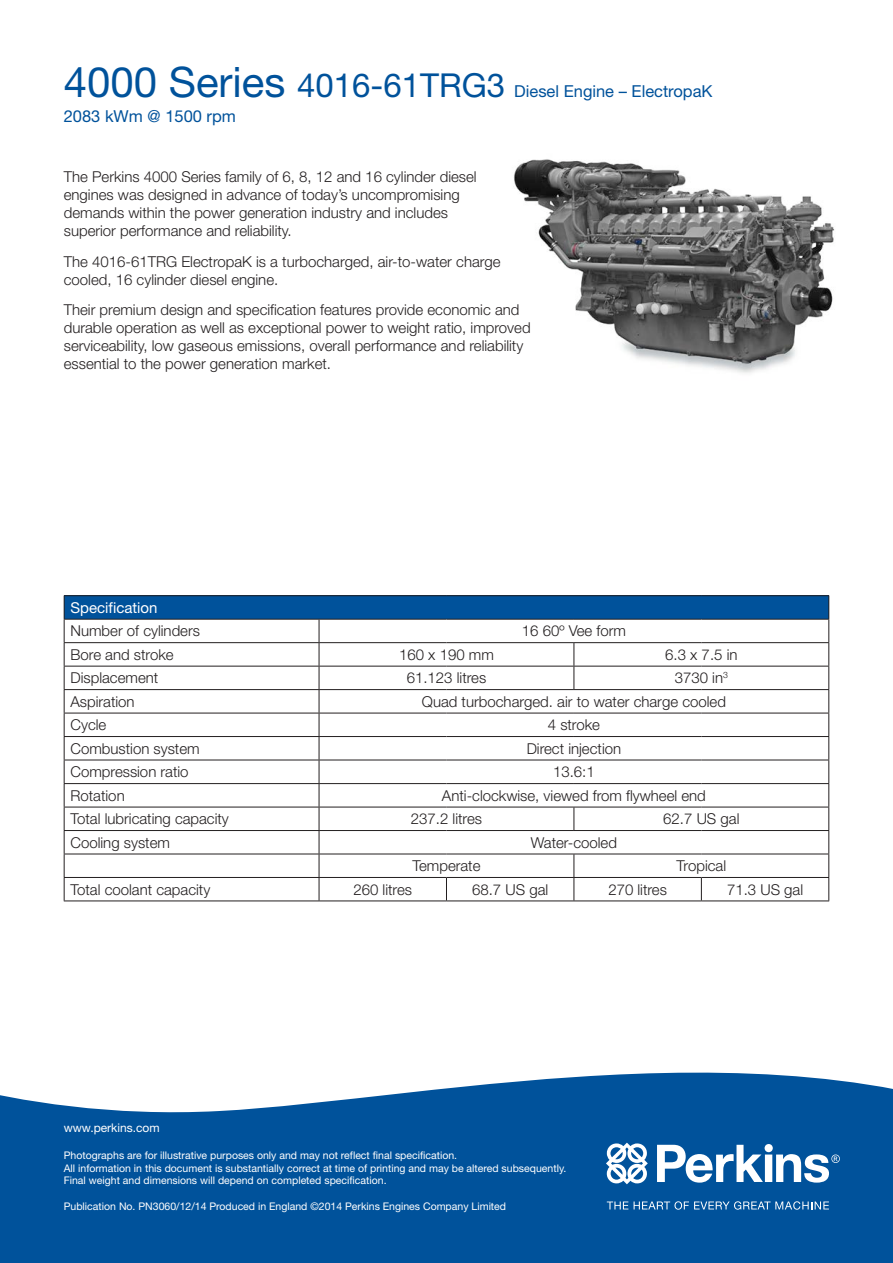
<style>
.page{position:relative;width:893px;height:1263px;background:#fff}
.page>*{position:absolute;margin:0;border:0;box-sizing:border-box;transform-origin:0 0}
.t1{font:16.5px/24.8px "Helvetica Neue";color:#00529b}
.Overview_Text{font:300 15px/18px "Helvetica Neue";color:#231f20}
.Table_-_Text_Centred{font:300 15px "Helvetica Neue";color:#231f20}
.Table_-_Text_Left__1{font:300 15px "Helvetica Neue";color:#231f20}
.Table_-_Headings_Lef{font:15px "Helvetica Neue";color:#fff}
.t2{font:12px "Helvetica Neue";color:#fff}
.t3{font:10.5px/12.6px "Helvetica Neue";color:#fff}
.s1{font-size:42px}
.s2{font-size:33px}
</style>
<div class="page">
<svg style="left:0;top:1072px;width:893px;height:191px;fill:#00529b"></svg>
<svg style="left:607px;top:1201px;width:21px;height:8px"></svg>
<svg style="left:634px;top:1201px;width:195px;height:9px"></svg>
<svg style="left:606px;top:1143px;width:42px;height:41px"></svg>
<svg style="left:657px;top:1144px;width:183px;height:38px"></svg>
<img style="left:514px;top:159px;width:321px;height:214px">
<div style="left:64px;top:596px;width:765px;height:23px;background:#00529b"></div>
<svg style="left:65px;top:620px;width:763px;height:280px"></svg>
<hr style="left:319px;top:666px;width:127px;height:1px;background:#231f20">
<hr style="left:446px;top:666px;width:128px;height:1px;background:#231f20">
<hr style="left:574px;top:666px;width:127px;height:1px;background:#231f20">
<svg style="left:574px;top:643px;width:1px;height:46px"></svg>
<hr style="left:701px;top:666px;width:128px;height:1px;background:#231f20">
<hr style="left:64px;top:689px;width:255px;height:1px;background:#231f20">
<hr style="left:319px;top:689px;width:127px;height:1px;background:#231f20">
<hr style="left:446px;top:689px;width:128px;height:1px;background:#231f20">
<hr style="left:574px;top:689px;width:127px;height:1px;background:#231f20">
<hr style="left:701px;top:689px;width:128px;height:1px;background:#231f20">
<hr style="left:64px;top:713px;width:255px;height:1px;background:#231f20">
<hr style="left:319px;top:713px;width:127px;height:1px;background:#231f20">
<hr style="left:446px;top:713px;width:128px;height:1px;background:#231f20">
<hr style="left:574px;top:713px;width:127px;height:1px;background:#231f20">
<hr style="left:701px;top:713px;width:128px;height:1px;background:#231f20">
<hr style="left:64px;top:736px;width:255px;height:1px;background:#231f20">
<hr style="left:319px;top:736px;width:127px;height:1px;background:#231f20">
<hr style="left:446px;top:736px;width:128px;height:1px;background:#231f20">
<hr style="left:574px;top:736px;width:127px;height:1px;background:#231f20">
<hr style="left:701px;top:736px;width:128px;height:1px;background:#231f20">
<hr style="left:64px;top:760px;width:255px;height:1px;background:#231f20">
<hr style="left:319px;top:760px;width:127px;height:1px;background:#231f20">
<hr style="left:446px;top:760px;width:128px;height:1px;background:#231f20">
<hr style="left:574px;top:760px;width:127px;height:1px;background:#231f20">
<hr style="left:701px;top:760px;width:128px;height:1px;background:#231f20">
<hr style="left:64px;top:783px;width:255px;height:1px;background:#231f20">
<hr style="left:319px;top:783px;width:127px;height:1px;background:#231f20">
<hr style="left:446px;top:783px;width:128px;height:1px;background:#231f20">
<hr style="left:574px;top:783px;width:127px;height:1px;background:#231f20">
<hr style="left:701px;top:783px;width:128px;height:1px;background:#231f20">
<hr style="left:64px;top:807px;width:255px;height:1px;background:#231f20">
<hr style="left:319px;top:807px;width:127px;height:1px;background:#231f20">
<hr style="left:446px;top:807px;width:128px;height:1px;background:#231f20">
<hr style="left:574px;top:807px;width:127px;height:1px;background:#231f20">
<svg style="left:574px;top:807px;width:1px;height:23px"></svg>
<hr style="left:701px;top:807px;width:128px;height:1px;background:#231f20">
<hr style="left:64px;top:830px;width:255px;height:1px;background:#231f20">
<hr style="left:319px;top:830px;width:127px;height:1px;background:#231f20">
<hr style="left:446px;top:830px;width:128px;height:1px;background:#231f20">
<hr style="left:574px;top:830px;width:127px;height:1px;background:#231f20">
<hr style="left:701px;top:830px;width:128px;height:1px;background:#231f20">
<svg style="left:446px;top:878px;width:1px;height:22px"></svg>
<hr style="left:64px;top:642px;width:255px;height:1px;background:#231f20">
<hr style="left:64px;top:666px;width:255px;height:1px;background:#231f20">
<hr style="left:64px;top:854px;width:255px;height:1px;background:#231f20">
<svg style="left:701px;top:878px;width:1px;height:22px"></svg>
<hr style="left:64px;top:595px;width:255px;height:1px;background:#231f20">
<hr style="left:319px;top:595px;width:127px;height:1px;background:#231f20">
<hr style="left:446px;top:595px;width:128px;height:1px;background:#231f20">
<hr style="left:574px;top:595px;width:127px;height:1px;background:#231f20">
<hr style="left:701px;top:595px;width:128px;height:1px;background:#231f20">
<hr style="left:64px;top:619px;width:255px;height:1px;background:#231f20">
<hr style="left:319px;top:619px;width:127px;height:1px;background:#231f20">
<hr style="left:446px;top:619px;width:128px;height:1px;background:#231f20">
<hr style="left:574px;top:619px;width:127px;height:1px;background:#231f20">
<hr style="left:701px;top:619px;width:128px;height:1px;background:#231f20">
<hr style="left:319px;top:642px;width:127px;height:1px;background:#231f20">
<hr style="left:446px;top:642px;width:128px;height:1px;background:#231f20">
<hr style="left:574px;top:642px;width:127px;height:1px;background:#231f20">
<hr style="left:701px;top:642px;width:128px;height:1px;background:#231f20">
<hr style="left:64px;top:877px;width:255px;height:1px;background:#231f20">
<svg style="left:64px;top:596px;width:1px;height:304px"></svg>
<hr style="left:64px;top:900px;width:255px;height:1px;background:#231f20">
<svg style="left:574px;top:855px;width:1px;height:45px"></svg>
<hr style="left:319px;top:877px;width:127px;height:1px;background:#231f20">
<hr style="left:446px;top:877px;width:128px;height:1px;background:#231f20">
<hr style="left:574px;top:877px;width:127px;height:1px;background:#231f20">
<hr style="left:701px;top:877px;width:128px;height:1px;background:#231f20">
<hr style="left:319px;top:900px;width:127px;height:1px;background:#231f20">
<hr style="left:446px;top:900px;width:128px;height:1px;background:#231f20">
<hr style="left:574px;top:900px;width:127px;height:1px;background:#231f20">
<hr style="left:701px;top:900px;width:128px;height:1px;background:#231f20">
<hr style="left:319px;top:854px;width:127px;height:1px;background:#231f20">
<svg style="left:319px;top:619px;width:1px;height:281px"></svg>
<hr style="left:446px;top:854px;width:128px;height:1px;background:#231f20">
<hr style="left:574px;top:854px;width:127px;height:1px;background:#231f20">
<hr style="left:701px;top:854px;width:128px;height:1px;background:#231f20">
<svg style="left:828px;top:596px;width:1px;height:304px"></svg>
<p class="t1" style="left:64px;top:78px;width:650px"><span class="s1">4000 Series</span> <span class="s2">4016-61TRG3</span> Diesel Engine – ElectropaK<br>2083 kWm @ 1500 rpm</p>
<p class="Overview_Text" style="left:64px;top:167px;width:414px">The Perkins 4000 Series family of 6, 8, 12 and 16 cylinder diesel engines was designed in advance of today’s uncompromising demands within the power generation industry and includes superior performance and reliability.</p>
<p class="Overview_Text" style="left:64px;top:252px;width:438px">The 4016-61TRG ElectropaK is a turbocharged, air‑to-water charge cooled, 16 cylinder diesel engine.</p>
<p class="Overview_Text" style="left:64px;top:301px;width:468px">Their premium design and specification features provide economic and durable operation as well as exceptional power to weight ratio, improved serviceability, low gaseous emissions, overall performance and reliability essential to the power generation market.</p>
<p class="Table_-_Headings_Lef" style="left:71px;top:598px;width:88px">Specification</p>
<p class="Table_-_Text_Left__1" style="left:71px;top:622px;width:131px">Number of cylinders</p>
<p class="Table_-_Text_Centred" style="left:522px;top:622px;width:105px">16 60º Vee form</p>
<p class="Table_-_Text_Left__1" style="left:71px;top:645px;width:105px">Bore and stroke</p>
<p class="Table_-_Text_Centred" style="left:399px;top:645px;width:96px">160 x 190 mm</p>
<p class="Table_-_Text_Centred" style="left:665px;top:645px;width:74px">6.3 x 7.5 in</p>
<p class="Table_-_Text_Left__1" style="left:71px;top:669px;width:89px">Displacement</p>
<p class="Table_-_Text_Centred" style="left:407px;top:669px;width:81px">61.123 litres</p>
<p class="Table_-_Text_Centred" style="left:675px;top:669px;width:55px">3730 in<sup>3</sup></p>
<p class="Table_-_Text_Left__1" style="left:71px;top:692px;width:66px">Aspiration</p>
<p class="Table_-_Text_Centred" style="left:422px;top:692px;width:306px">Quad turbocharged. air to water charge cooled</p>
<p class="Table_-_Text_Left__1" style="left:71px;top:716px;width:37px">Cycle</p>
<p class="Table_-_Text_Centred" style="left:548px;top:716px;width:54px">4 stroke</p>
<p class="Table_-_Text_Left__1" style="left:71px;top:739px;width:131px">Combustion system</p>
<p class="Table_-_Text_Centred" style="left:527px;top:739px;width:96px">Direct injection</p>
<p class="Table_-_Text_Left__1" style="left:71px;top:763px;width:120px">Compression ratio</p>
<p class="Table_-_Text_Centred" style="left:553px;top:763px;width:43px">13.6:1</p>
<p class="Table_-_Text_Left__1" style="left:71px;top:786px;width:56px">Rotation</p>
<p class="Table_-_Text_Centred" style="left:442px;top:786px;width:265px">Anti-clockwise, viewed from flywheel end</p>
<p class="Table_-_Text_Left__1" style="left:71px;top:810px;width:160px">Total lubricating capacity</p>
<p class="Table_-_Text_Centred" style="left:411px;top:810px;width:73px">237.2 litres</p>
<p class="Table_-_Text_Centred" style="left:663px;top:810px;width:78px">62.7 US gal</p>
<p class="Table_-_Text_Left__1" style="left:71px;top:833px;width:101px">Cooling system</p>
<p class="Table_-_Text_Centred" style="left:531px;top:833px;width:88px">Water-cooled</p>
<p class="Table_-_Text_Centred" style="left:412px;top:856px;width:70px">Temperate</p>
<p class="Table_-_Text_Centred" style="left:677px;top:856px;width:51px">Tropical</p>
<p class="Table_-_Text_Left__1" style="left:71px;top:880px;width:141px">Total coolant capacity</p>
<p class="Table_-_Text_Centred" style="left:353px;top:880px;width:60px">260 litres</p>
<p class="Table_-_Text_Centred" style="left:472px;top:880px;width:78px">68.7 US gal</p>
<p class="Table_-_Text_Centred" style="left:608px;top:880px;width:60px">270 litres</p>
<p class="Table_-_Text_Centred" style="left:727px;top:880px;width:78px">71.3 US gal</p>
<p class="t2" style="left:64px;top:1121px;width:97px">www.perkins.com</p>
<p class="t3" style="left:64px;top:1149px;width:504px">Photographs are for illustrative purposes only and may not reflect final specification.<br>All information in this document is substantially correct at time of printing and may be altered subsequently.<br>Final weight and dimensions will depend on completed specification.</p>
<p class="t3" style="left:64px;top:1199px;width:444px">Publication No. PN3060/12/14 Produced in England ©2014 Perkins Engines Company Limited</p>
</div>
